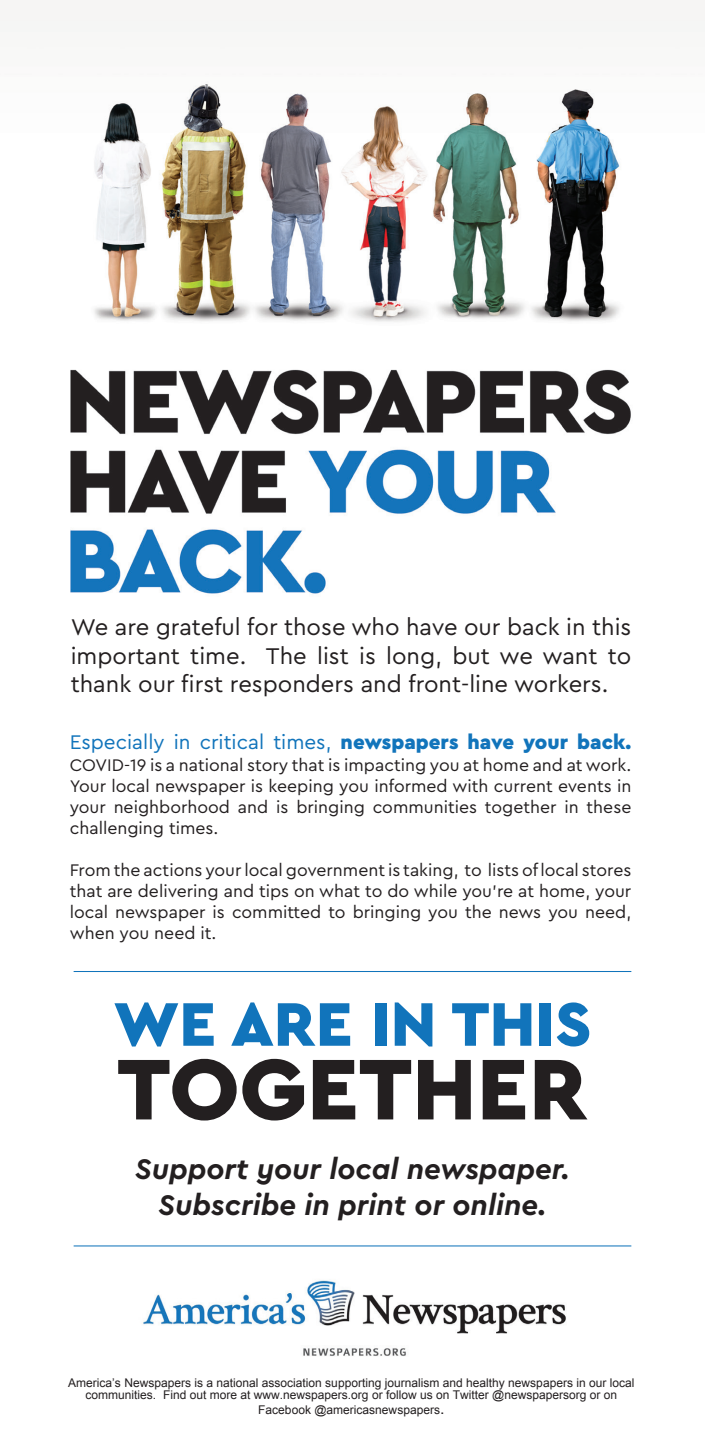
<style>
.page{position:relative;width:705px;height:1440px;background:#fff}
.page>*{position:absolute;margin:0;border:0;box-sizing:border-box;transform-origin:0 0}
.t1{font:900 90.2px "Cera Pro";color:#231f20}
.t2{font:900 64.4px "Cera Pro";color:#1174bb}
.t3{font:italic 700 29.8px/35.6px "Cera Pro";color:#231f20;text-align:center}
.t4{font:23.8px/28.6px "Cera Pro";color:#231f20;text-align:justify}
.t5{font:20.8px "Cera Pro";color:#1174bb}
.t6{font:17.6px/21.2px "Cera Pro";color:#231f20;text-align:justify}
.t7{font:12px/12px "Arial";color:#231f20;text-align:center}
.s1{font-weight:900}
.s2{font-size:16px}
</style>
<div class="page">
<img style="left:0;top:0;width:704px;height:1247px">
<hr style="left:74px;top:971px;width:557px;height:1px;background:#1174bb">
<hr style="left:74px;top:1245px;width:557px;height:1px;background:#1174bb">
<img style="left:143px;top:1280px;width:423px;height:76px">
<h3 class="t4" style="left:71px;top:612px;width:561px">We are grateful for those who have our back in this important time. The list is long, but we want to thank our first responders and front-line workers.</h3>
<p class="t5" style="left:70px;top:729px;width:562px">Especially in critical times, <span class="s1">newspapers have your back.</span></p>
<p class="t6" style="left:70px;top:753px;width:563px">COVID-19 is a national story that is impacting you at home and at work.<br>Your local newspaper is keeping you informed with current events in your neighborhood and is bringing communities together in these challenging times.</p>
<p class="t6" style="left:70px;top:859px;width:563px">From the actions your local government is taking, to lists of local stores that are delivering and tips on what to do while you’re at home, your local newspaper is committed to bringing you the news you need, when you need it.</p>
<h2 class="t2" style="left:114px;top:981px;width:479px">WE ARE IN THIS</h2>
<h1 class="t1" style="left:117px;top:1029px;width:471px">TOGETHER</h1>
<h3 class="t3" style="left:135px;top:1150px;width:435px">Support your local newspaper.<br>Subscribe in print or online.</h3>
<p class="t7" style="left:68px;top:1377px;width:567px">America’s Newspapers is a national association supporting journalism and healthy newspapers in our local communities. Find out more at www.newspapers.org or follow us on Twitter @newspapersorg or on</p>
<p class="t7" style="left:258px;top:1404px;width:188px">Facebook @americasnewspapers<span class="s2">.</span></p>
</div>
